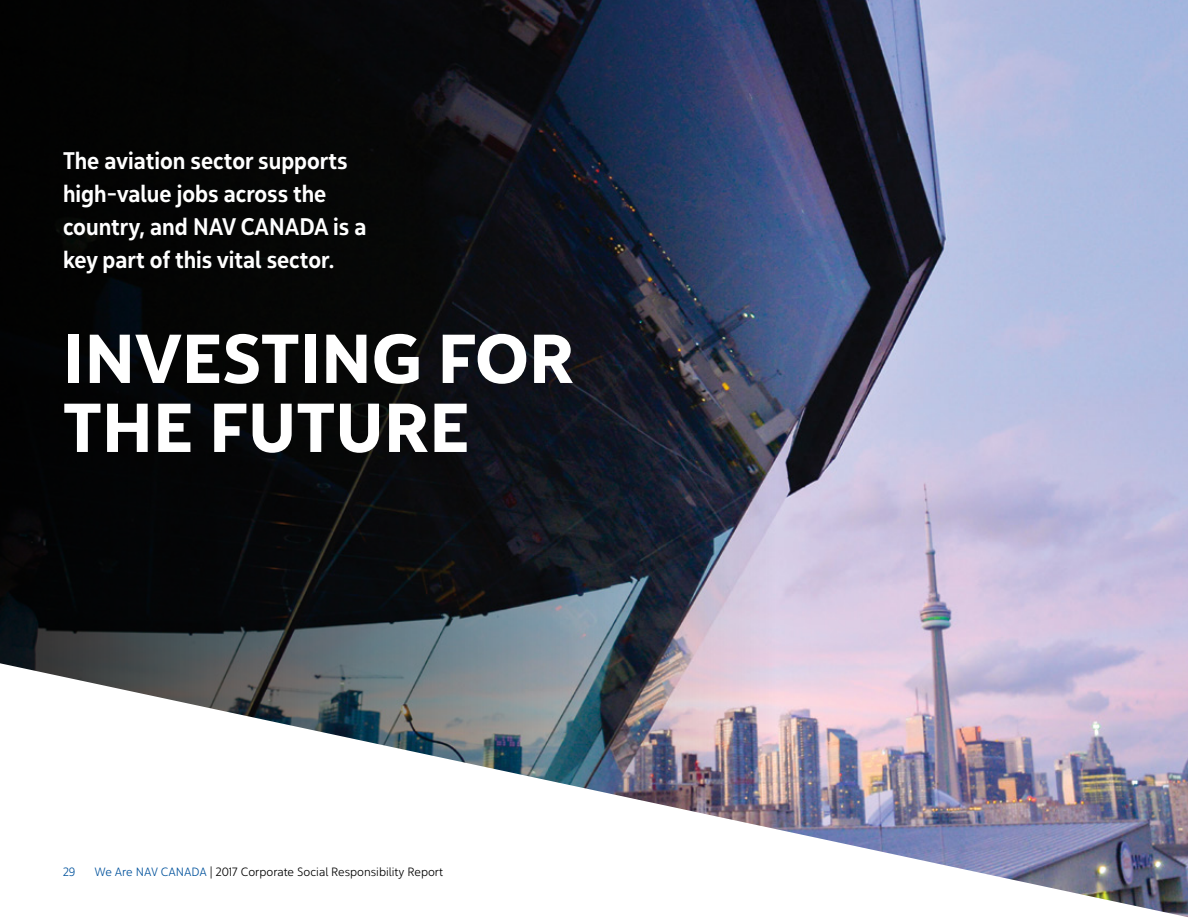
<style>
.page{position:relative;width:1188px;height:918px;background:#fff}
.page>*{position:absolute;margin:0;border:0;box-sizing:border-box;transform-origin:0 0}
.H1A{font:69px/69px "Yorkten Nor Bol";color:#fff}
.Feature_Intro_s{font:24px/33px "Yorkten Con Med";color:#fff}
.t1{font:12px "Yorkten Nor Lig";color:#000}
.t2{font:12px "Yorkten Nor Lig";color:#00529c}
.s1{color:#00529c}
</style>
<div class="page">
<img style="left:775px;top:0;width:413px;height:663px">
<svg style="left:0;top:0;width:775px;height:663px;background:#171b23"></svg>
<img style="left:0;top:663px;width:1188px;height:255px">
<p class="Feature_Intro_s" style="left:63px;top:144px;width:305px">The aviation sector supports high-value jobs across the country, and NAV CANADA is a key part of this vital sector.</p>
<h1 class="H1A" style="left:63px;top:322px;width:513px">INVESTING FOR<br>THE FUTURE</h1>
<p class="t2" style="left:63px;top:864px;width:14px">29</p>
<p class="t1" style="left:94px;top:864px;width:350px"><span class="s1">We Are NAV CANADA</span> | 2017 Corporate Social Responsibility Report</p>
</div>
